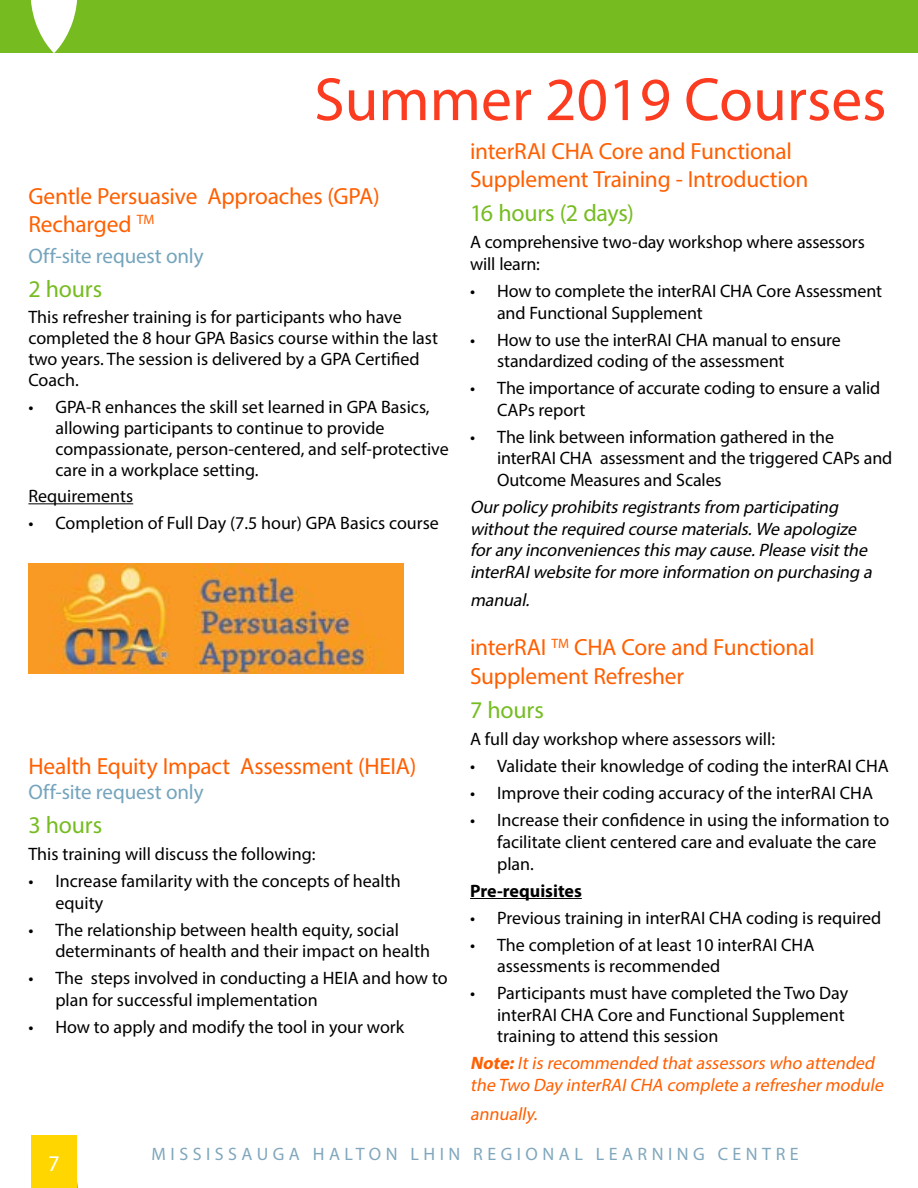
<style>
.page{position:relative;width:918px;height:1188px;background:#fff}
.page>*{position:absolute;margin:0;border:0;box-sizing:border-box;transform-origin:0 0}
.t1{font:61.5px "Myriad Pro";color:#fc3c20}
.t2{font:24px "Myriad Pro";letter-spacing:-.01em;color:#76bc21}
.t3{font:23.4px/28px "Myriad Pro";letter-spacing:-.01em;color:#ff5f00}
.t4{font:22.5px "Myriad Pro";color:#fff}
.t5{font:21px "Myriad Pro";letter-spacing:-.01em;color:#74a4bc}
.t6{font:18px/21.6px "Myriad Pro";color:#000}
.t7{font:italic 18px/21.6px "Myriad Pro";letter-spacing:-.005em;color:#000}
.t8{font:italic 18px/21.6px "Myriad Pro";color:#ff5f00}
.t9{font:18px "Myriad Pro";letter-spacing:.25em;color:#80a7bd}
.t10{font:700 18px "Myriad Pro";color:#000}
.s1{font-weight:700}
</style>
<div class="page">
<svg style="left:76px;top:1135px;width:2px;height:53px"></svg>
<div style="left:31px;top:1135px;width:45px;height:53px;background:#ffd600"></div>
<div style="left:0;top:0;width:918px;height:53px;background:#76bc21"></div>
<svg style="left:31px;top:0;width:46px;height:53px"></svg>
<hr style="left:28px;top:503px;width:105px;height:1px;background:#000">
<img style="left:28px;top:564px;width:376px;height:109px">
<hr style="left:470px;top:898px;width:112px;height:1px;background:#000">
<h1 class="t1" style="left:314px;top:62px;width:574px">Summer 2019 Courses</h1>
<p class="t3" style="left:28px;top:182px;width:353px">Gentle Persuasive Approaches (GPA)<br>Recharged <sup>TM</sup></p>
<p class="t5" style="left:28px;top:243px;width:177px">Off-site request only</p>
<h2 class="t2" style="left:28px;top:274px;width:75px">2 hours</h2>
<p class="t6" style="left:28px;top:306px;width:411px;line-height:21px">This refresher training is for participants who have completed the 8 hour GPA Basics course within the last two years. The session is delivered by a GPA Certified Coach.</p>
<p class="t6" style="left:55px;top:396px;width:395px;line-height:21px;text-indent:-27px">• GPA-R enhances the skill set learned in GPA Basics, allowing participants to continue to provide compassionate, person-centered, and self-protective care in a workplace setting.</p>
<p class="t6" style="left:28px;top:485px;width:106px">Requirements</p>
<p class="t6" style="left:28px;top:511px;width:412px">• Completion of Full Day (7.5 hour) GPA Basics course</p>
<p class="t3" style="left:28px;top:751px;width:389px">Health Equity Impact Assessment (HEIA)</p>
<p class="t5" style="left:28px;top:779px;width:177px">Off-site request only</p>
<h2 class="t2" style="left:28px;top:810px;width:75px">3 hours</h2>
<p class="t6" style="left:28px;top:843px;width:289px">This training will discuss the following:</p>
<p class="t6" style="left:55px;top:870px;width:347px;text-indent:-27px">• Increase familarity with the concepts of health equity</p>
<p class="t6" style="left:55px;top:919px;width:376px;text-indent:-27px">• The relationship between health equity, social determinants of health and their impact on health</p>
<p class="t6" style="left:55px;top:967px;width:394px;text-indent:-27px">• The steps involved in conducting a HEIA and how to plan for successful implementation</p>
<p class="t6" style="left:28px;top:1016px;width:377px">• How to apply and modify the tool in your work</p>
<p class="t3" style="left:470px;top:137px;width:340px">interRAI CHA Core and Functional<br>Supplement Training - Introduction</p>
<h2 class="t2" style="left:470px;top:198px;width:165px">16 hours (2 days)</h2>
<p class="t6" style="left:470px;top:231px;width:396px">A comprehensive two-day workshop where assessors will learn:</p>
<p class="t6" style="left:497px;top:280px;width:387px;text-indent:-27px">• How to complete the interRAI CHA Core Assessment and Functional Supplement</p>
<p class="t6" style="left:497px;top:328px;width:345px;text-indent:-27px">• How to use the interRAI CHA manual to ensure standardized coding of the assessment</p>
<p class="t6" style="left:497px;top:377px;width:385px;text-indent:-27px">• The importance of accurate coding to ensure a valid<br>CAPs report</p>
<p class="t6" style="left:497px;top:426px;width:397px;text-indent:-27px">• The link between information gathered in the interRAI CHA assessment and the triggered CAPs and<br>Outcome Measures and Scales</p>
<p class="t7" style="left:470px;top:496px;width:407px">Ourpolicy prohibitsregistrantsfrom participating withoutthe required course materials. We apologize forany inconveniencesthismay cause. Please visitthe interRAIwebsite formore information on purchasing a</p>
<p class="t7" style="left:470px;top:589px;width:61px">manual.</p>
<p class="t3" style="left:470px;top:633px;width:346px;line-height:28.8px">interRAI <sup>TM</sup> CHA Core and Functional<br>Supplement Refresher</p>
<h2 class="t2" style="left:470px;top:696px;width:75px">7 hours</h2>
<p class="t6" style="left:470px;top:728px;width:307px">A full day workshop where assessors will:</p>
<p class="t6" style="left:470px;top:755px;width:420px">• Validate their knowledge of coding the interRAI CHA</p>
<p class="t6" style="left:470px;top:782px;width:404px">• Improve their coding accuracy of the interRAI CHA</p>
<p class="t6" style="left:497px;top:809px;width:394px;text-indent:-27px">• Increase their confidence in using the information to facilitate client centered care and evaluate the care plan.</p>
<p class="t10" style="left:470px;top:879px;width:113px">Pre-requisites</p>
<p class="t6" style="left:470px;top:907px;width:413px">• Previous training in interRAI CHA coding is required</p>
<p class="t6" style="left:497px;top:934px;width:319px;text-indent:-27px">• The completion of at least 10 interRAI CHA assessments is recommended</p>
<p class="t6" style="left:497px;top:982px;width:353px;text-indent:-27px">• Participants must have completed the Two Day interRAI CHA Core and Functional Supplement training to attend this session</p>
<p class="t8" style="left:470px;top:1052px;width:418px"><span class="s1">Note:</span>Itis recommended thatassessors who attended the Two Day interRAICHA complete a refreshermodule</p>
<p class="t8" style="left:470px;top:1103px;width:70px">annually.</p>
<p class="t4" style="left:48px;top:1149px;width:13px">7</p>
<p class="t9" style="left:152px;top:1143px;width:649px">MISSISSAUGA HALTON LHIN REGIONAL LEARNING CENTRE</p>
</div>
